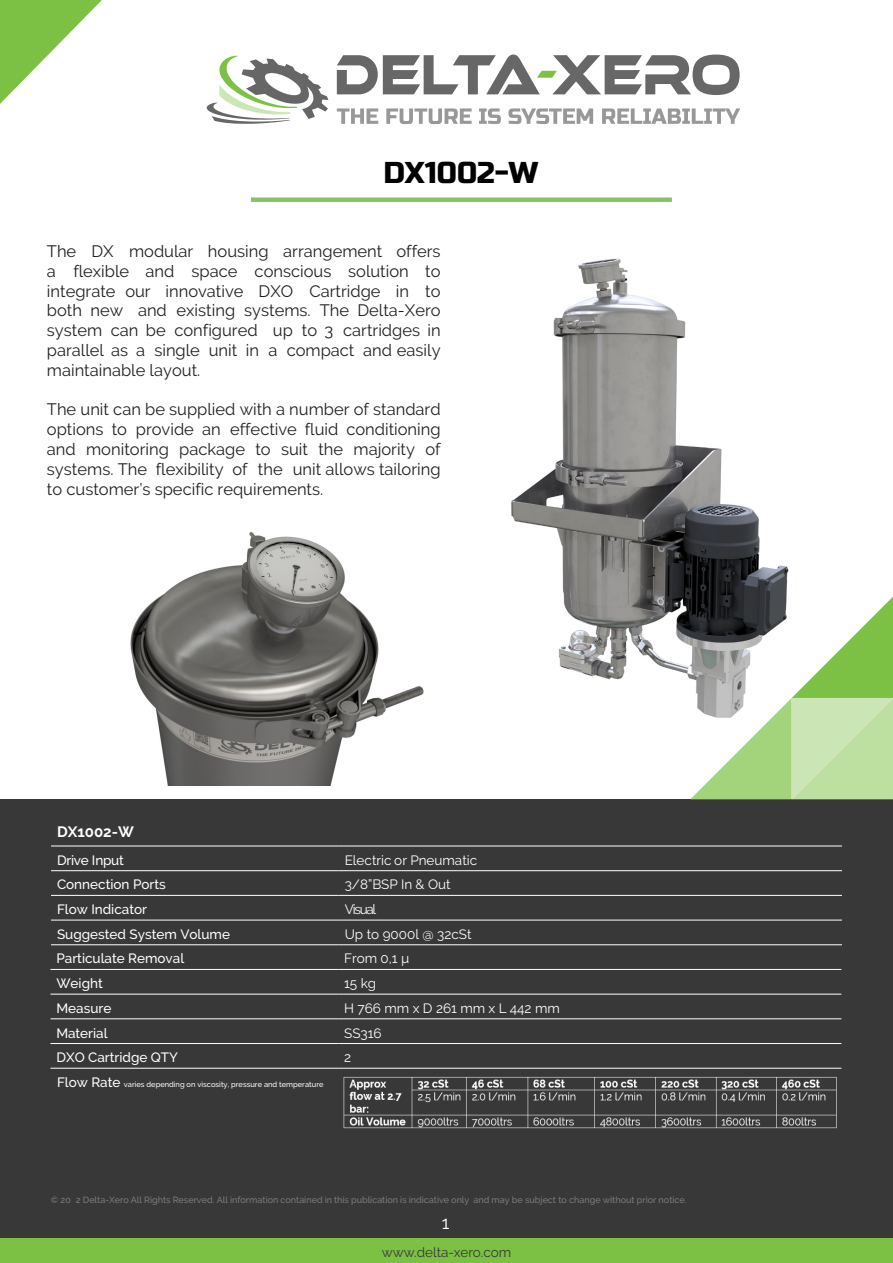
<style>
.page{position:relative;width:893px;height:1263px;background:#fff}
.page>*{position:absolute;margin:0;border:0;box-sizing:border-box;transform-origin:0 0}
.t1{font:30px "Russo One";color:#000}
.t2{font:18px "Raleway";color:#fff}
.t3{font:16.5px/19.8px "Raleway";color:#231f20;text-align:justify}
.t4{font:700 15px "Raleway";color:#fff}
.t5{font:500 13.5px "Raleway";color:#fff}
.t6{font:13.5px "Raleway";color:#fff}
.t7{font:13.5px "Raleway";color:#383838}
.t8{font:500 13.5px "Raleway";letter-spacing:-.02em;color:#fff}
.t9{font:500 9px "Raleway";color:#7b7b7d}
.t10{font:500 7.5px "Raleway";color:#fff}
.s1{font-style:inherit}
.s2{font-size:13.5px}
</style>
<div class="page">
<img style="left:511px;top:258px;width:278px;height:422px">
<div style="left:0;top:1238px;width:893px;height:25px;background:#7cc144"></div>
<div style="left:0;top:799px;width:893px;height:439px;background:#383838"></div>
<hr style="left:51px;top:846px;width:288px;height:1px;background:#fff">
<hr style="left:339px;top:846px;width:503px;height:1px;background:#fff">
<hr style="left:51px;top:870px;width:288px;height:1px;background:#fff">
<hr style="left:339px;top:870px;width:503px;height:1px;background:#fff">
<hr style="left:51px;top:895px;width:288px;height:1px;background:#fff">
<hr style="left:339px;top:895px;width:503px;height:1px;background:#fff">
<hr style="left:51px;top:920px;width:288px;height:1px;background:#fff">
<hr style="left:339px;top:920px;width:503px;height:1px;background:#fff">
<hr style="left:51px;top:944px;width:288px;height:1px;background:#fff">
<hr style="left:339px;top:944px;width:503px;height:1px;background:#fff">
<hr style="left:50px;top:969px;width:288px;height:1px;background:#fff">
<hr style="left:338px;top:969px;width:503px;height:1px;background:#fff">
<hr style="left:50px;top:994px;width:288px;height:1px;background:#fff">
<hr style="left:338px;top:994px;width:503px;height:1px;background:#fff">
<hr style="left:50px;top:1018px;width:288px;height:1px;background:#fff">
<hr style="left:338px;top:1018px;width:503px;height:1px;background:#fff">
<hr style="left:50px;top:1043px;width:288px;height:1px;background:#fff">
<hr style="left:338px;top:1043px;width:503px;height:1px;background:#fff">
<hr style="left:50px;top:1068px;width:288px;height:1px;background:#fff">
<hr style="left:338px;top:1068px;width:503px;height:1px;background:#fff">
<svg style="left:0;top:0;width:102px;height:104px"></svg>
<svg style="left:690px;top:597px;width:203px;height:202px"></svg>
<img style="left:130px;top:532px;width:294px;height:253px">
<div style="left:251px;top:197px;width:421px;height:5px;background:#8bc064"></div>
<svg style="left:207px;top:56px;width:121px;height:68px"></svg>
<svg style="left:337px;top:55px;width:403px;height:40px"></svg>
<svg style="left:337px;top:108px;width:41px;height:16px"></svg>
<svg style="left:386px;top:108px;width:86px;height:16px"></svg>
<svg style="left:479px;top:108px;width:22px;height:16px"></svg>
<svg style="left:508px;top:108px;width:85px;height:16px"></svg>
<svg style="left:602px;top:108px;width:138px;height:16px"></svg>
<img style="left:343px;top:1076px;width:494px;height:53px">
<h1 class="t1" style="left:383px;top:155px;width:156px">DX1002-W</h1>
<p class="t3" style="left:47px;top:241px;width:395px">The DX modular housing arrangement offers a flexible and space conscious solution to integrate our innovative DXO Cartridge in to both new and existing systems. The Delta-Xero system can be configured up to 3 cartridges in parallel as a single unit in a compact and easily maintainable layout.</p>
<p class="t3" style="left:47px;top:400px;width:395px">The unit can be supplied with a number of standard options to provide an effective fluid conditioning and monitoring package to suit the majority of systems. The flexibility of the unit allows tailoring to customer’s specific requirements.</p>
<p class="t4" style="left:57px;top:823px;width:78px">DX1002-W</p>
<p class="t8" style="left:57px;top:852px;width:68px">Drive Input</p>
<p class="t5" style="left:57px;top:877px;width:110px">Connection Ports</p>
<p class="t6" style="left:345px;top:877px;width:108px">3/8”BSP In &amp; Out</p>
<p class="t5" style="left:57px;top:901px;width:92px">Flow Indicator</p>
<p class="t6" style="left:345px;top:901px;width:33px">Visual</p>
<p class="t5" style="left:57px;top:926px;width:175px">Suggested System Volume</p>
<p class="t6" style="left:345px;top:926px;width:128px"><span class="s1">Up to 9</span>000l @ 32cSt</p>
<p class="t5" style="left:56px;top:951px;width:129px">Particulate Removal</p>
<p class="t5" style="left:56px;top:975px;width:48px">Weight</p>
<p class="t6" style="left:344px;top:975px;width:34px">15 kg</p>
<p class="t5" style="left:56px;top:1000px;width:56px">Measure</p>
<p class="t6" style="left:344px;top:1000px;width:217px">H 766 mm x D 261 mm x L 442 mm</p>
<p class="t5" style="left:56px;top:1025px;width:53px">Material</p>
<p class="t6" style="left:344px;top:1025px;width:39px">SS316</p>
<p class="t6" style="left:344px;top:1049px;width:9px">2</p>
<p class="t6" style="left:345px;top:852px;width:134px">Electric or Pneumatic</p>
<p class="t6" style="left:344px;top:951px;width:67px">From 0,1 µ</p>
<p class="t5" style="left:56px;top:1050px;width:123px">DXO Cartridge QTY</p>
<p class="t10" style="left:57px;top:1079px;width:268px"><span class="s2">Flow Rate</span> varies depending on viscosity, pressure and temperature</p>
<p class="t9" style="left:51px;top:1194px;width:637px">© 20 2 Delta-Xero All Rights Reserved. All information contained in this publication is indicative only and may be subject to change without prior notice.</p>
<p class="t2" style="left:442px;top:1212px;width:9px">1</p>
<p class="t7" style="left:382px;top:1244px;width:131px">www.delta-xero.com</p>
</div>
